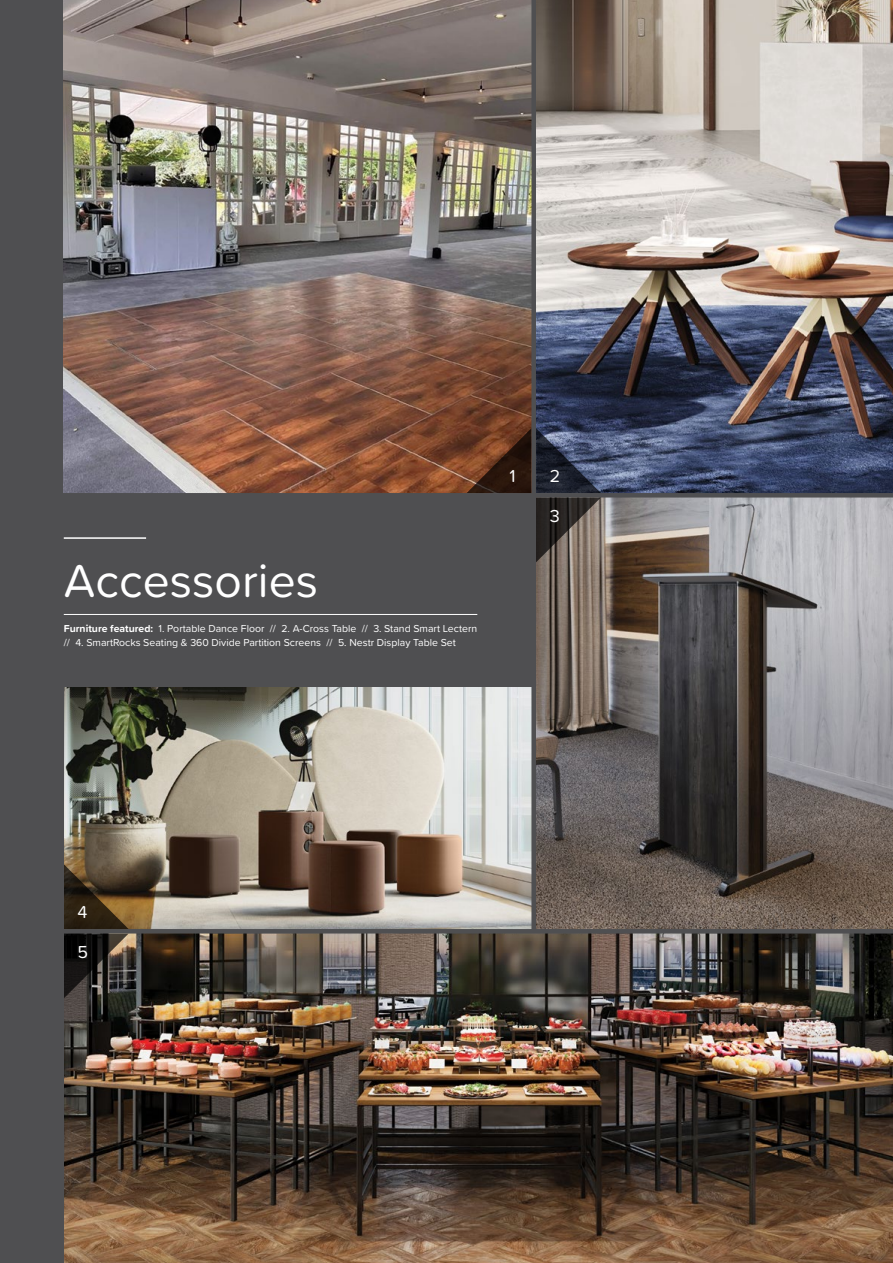
<style>
.page{position:relative;width:893px;height:1263px;background:#4f4f51}
.page>*{position:absolute;margin:0;border:0;box-sizing:border-box;transform-origin:0 0}
.t1{font:48px "Proxima Soft";color:#fff}
.t2{font:18px "Proxima Soft";color:#fff}
.t3{font:10.5px/13.5px "Proxima Soft";color:#fff}
.s1{font-weight:700}
</style>
<div class="page">
<img style="left:64px;top:687px;width:467px;height:242px">
<img style="left:536px;top:0;width:357px;height:929px">
<img style="left:64px;top:933px;width:829px;height:330px">
<img style="left:64px;top:0;width:467px;height:493px">
<hr style="left:64px;top:614px;width:413px;height:1px;background:#fff">
<hr style="left:64px;top:537px;width:82px;height:2px;background:#fff">
<svg style="left:467px;top:428px;width:134px;height:134px"></svg>
<svg style="left:64px;top:864px;width:65px;height:134px;background:#3b3125"></svg>
<hr style="left:43px;top:929px;width:850px;height:4px;background:#4f4f51">
<div style="left:531px;top:0;width:5px;height:931px;background:#4f4f51"></div>
<hr style="left:43px;top:493px;width:850px;height:4px;background:#4f4f51">
<h1 class="t1" style="left:64px;top:545px;width:256px">Accessories</h1>
<p class="t3" style="left:64px;top:621px;width:415px"><span class="s1">Furniture featured:</span> 1. Portable Dance Floor // 2. A-Cross Table // 3. Stand Smart Lectern // 4. SmartRocks Seating &amp; 360 Divide Partition Screens // 5. Nestr Display Table Set</p>
<h2 class="t2" style="left:510px;top:462px;width:8px">1</h2>
<h2 class="t2" style="left:550px;top:462px;width:12px">2</h2>
<h2 class="t2" style="left:550px;top:503px;width:12px">3</h2>
<h2 class="t2" style="left:78px;top:898px;width:12px">4</h2>
<h2 class="t2" style="left:77px;top:939px;width:12px">5</h2>
</div>
